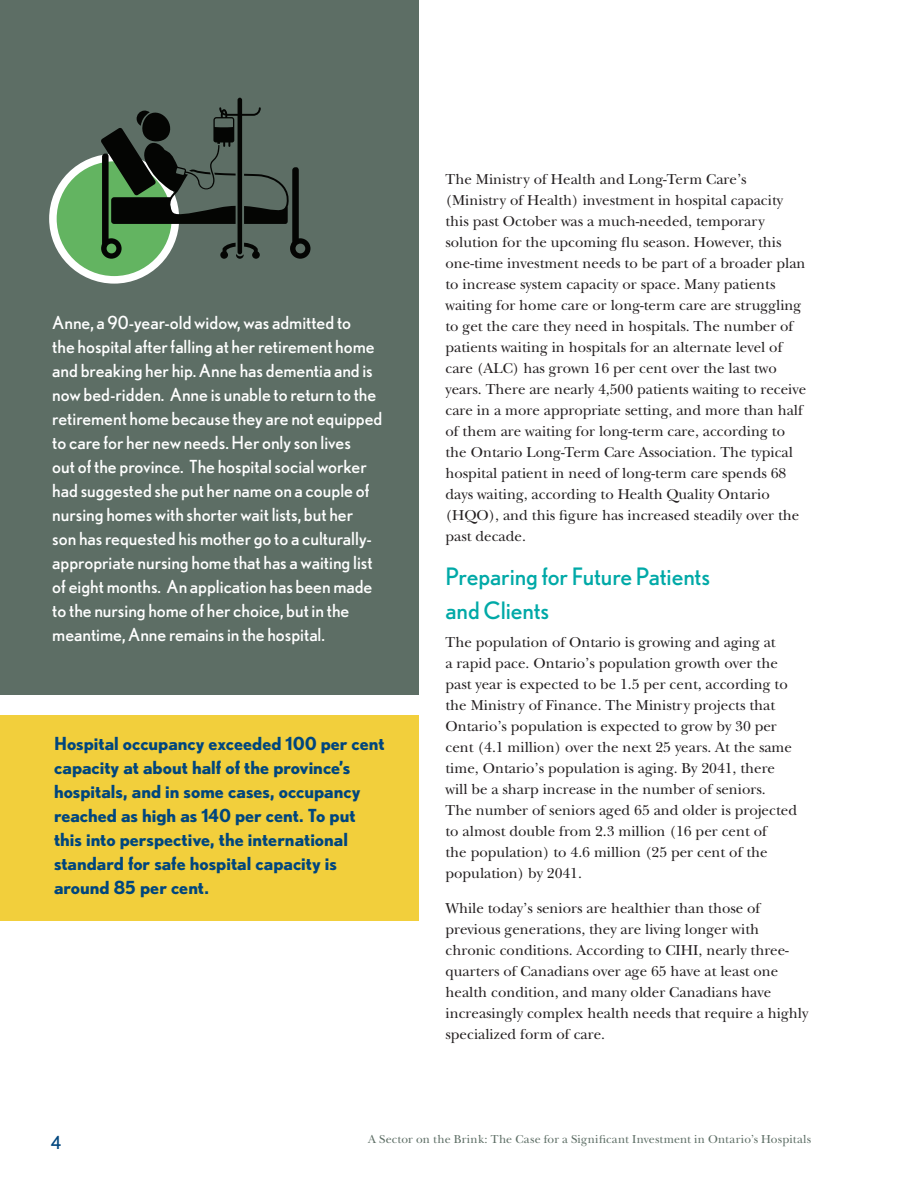
<style>
.page{position:relative;width:918px;height:1188px;background:#fff}
.page>*{position:absolute;margin:0;border:0;box-sizing:border-box;transform-origin:0 0}
.subtitling{font:24px/34.5px "Nobel";letter-spacing:-.005em;color:#00a9a7}
.OHA_body_copy{font:18px/24px "Nobel";color:#fff}
.t1{font:700 18px/24px "Nobel";color:#00467e}
.t2{font:18px "Nobel";color:#00467e}
.t3{font:15px/21px "New Baskerville";color:#231f20}
.t4{font:12px "New Baskerville";letter-spacing:.015em;color:#5d6e65}
</style>
<div class="page">
<div style="left:0;top:0;width:418px;height:695px;background:#5d6e65"></div>
<div style="left:53px;top:158px;width:122px;height:122px;background:#63b461;border-radius:50%"></div>
<div style="left:49px;top:154px;width:130px;height:130px;border:8px solid #fff;border-radius:50%"></div>
<svg style="left:101px;top:98px;width:209px;height:161px"></svg>
<div style="left:0;top:715px;width:418px;height:206px;background:#f2cf3c"></div>
<p class="OHA_body_copy" style="left:52px;top:310px;width:332px">Anne, a 90-year-old widow, was admitted to<br>the hospital after falling at her retirement home and breaking her hip. Anne has dementia and is now bed-ridden. Anne is unable to return to the retirement home because they are not equipped to care for her new needs. Her only son lives<br>out of the province. The hospital social worker had suggested she put her name on a couple of nursing homes with shorter wait lists, but her<br>son has requested his mother go to a culturally&shy;appropriate nursing home that has a waiting list of eight months. An application has been made to the nursing home of her choice, but in the meantime, Anne remains in the hospital.</p>
<p class="t1" style="left:54px;top:731px;width:332px">Hospital occupancy exceeded 100 per cent capacity at about half of the province’s hospitals, and in some cases, occupancy reached as high as 140 per cent. To put this into perspective, the international standard for safe hospital capacity is around 85 per cent.</p>
<p class="t3" style="left:446px;top:169px;width:362px">The Ministry of Health and Long-Term Care’s (Ministry of Health) investment in hospital capacity this past October was a much-needed, temporary solution for the upcoming flu season. However, this one-time investment needs to be part of a broader plan to increase system capacity or space. Many patients waiting for home care or long-term care are struggling to get the care they need in hospitals. The number of patients waiting in hospitals for an alternate level of care (ALC) has grown 16 per cent over the last two years. There are nearly 4,500 patients waiting to receive care in a more appropriate setting, and more than half of them are waiting for long-term care, according to the Ontario Long-Term Care Association. The typical hospital patient in need of long-term care spends 68 days waiting, according to Health Quality Ontario (HQO), and this figure has increased steadily over the past decade.</p>
<p class="subtitling" style="left:446px;top:559px;width:266px">Preparing for Future Patients and Clients</p>
<p class="t3" style="left:446px;top:632px;width:353px">The population of Ontario is growing and aging at<br>a rapid pace. Ontario’s population growth over the past year is expected to be 1.5 per cent, according to the Ministry of Finance. The Ministry projects that Ontario’s population is expected to grow by 30 per cent (4.1 million) over the next 25 years. At the same time, Ontario’s population is aging. By 2041, there will be a sharp increase in the number of seniors.<br>The number of seniors aged 65 and older is projected to almost double from 2.3 million (16 per cent of<br>the population) to 4.6 million (25 per cent of the population) by 2041.</p>
<p class="t3" style="left:446px;top:897px;width:364px">While today’s seniors are healthier than those of previous generations, they are living longer with chronic conditions. According to CIHI, nearly three&shy;quarters of Canadians over age 65 have at least one health condition, and many older Canadians have increasingly complex health needs that require a highly specialized form of care.</p>
<p class="t2" style="left:51px;top:1132px;width:12px">4</p>
<p class="t4" style="left:368px;top:1132px;width:445px">A Sector on the Brink: The Case for a Significant Investment in Ontario’s Hospitals</p>
</div>
